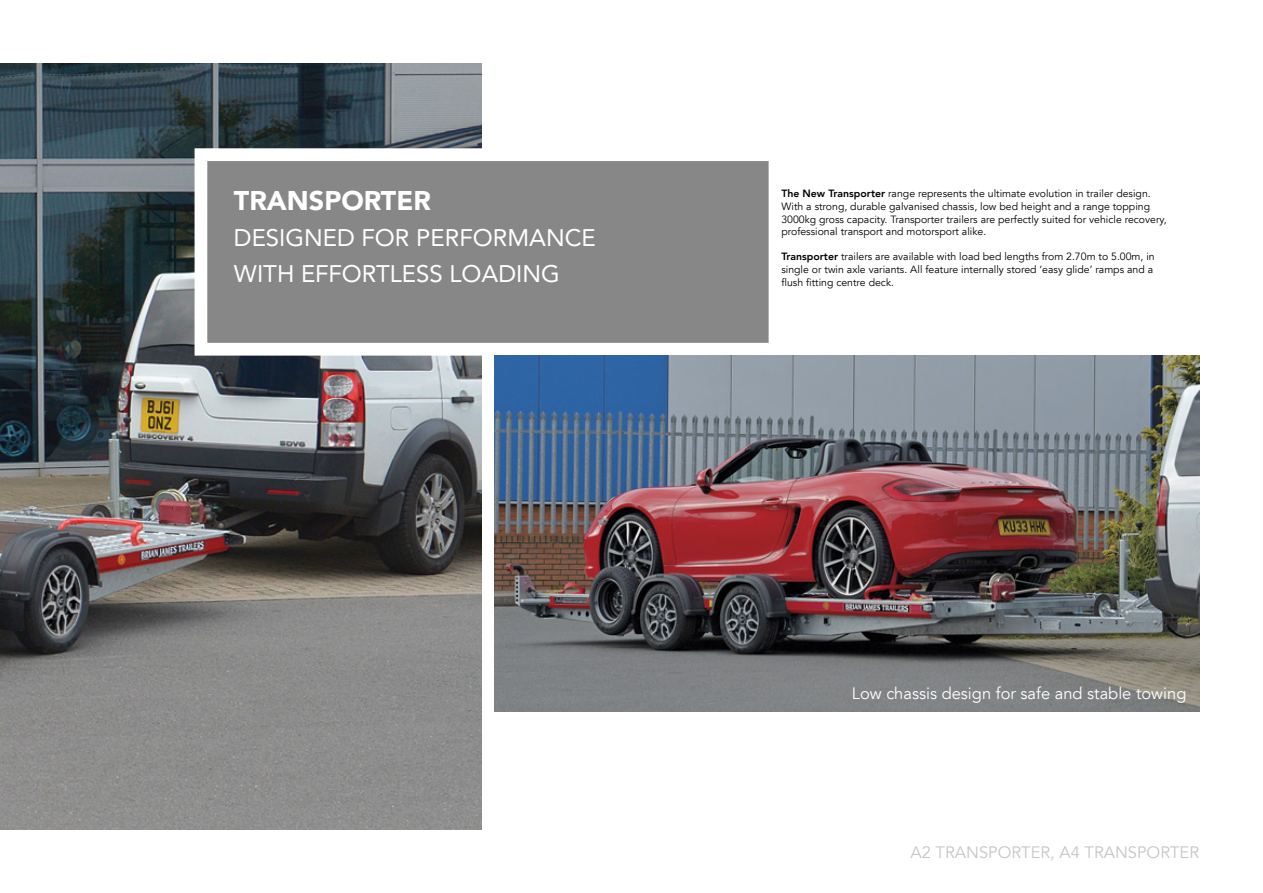
<style>
.page{position:relative;width:1263px;height:893px;background:#fff}
.page>*{position:absolute;margin:0;border:0;box-sizing:border-box;transform-origin:0 0}
.t1{font:900 27px "Avenir LT";color:#fff}
.t2{font:24px/36px "Avenir LT";color:#fff}
.t3{font:16.5px "Avenir LT";color:#fff}
.t4{font:16.5px "Avenir LT";color:#c6c6c6}
.t5{font:10.5px/12.6px "Avenir LT";color:#000}
.s1{font-weight:800}
</style>
<div class="page">
<img style="left:0;top:64px;width:482px;height:765px">
<div style="left:195px;top:148px;width:586px;height:208px;background:#878787;border:13px solid #fff"></div>
<img style="left:494px;top:356px;width:705px;height:356px">
<h1 class="t1" style="left:234px;top:184px;width:198px">TRANSPORTER</h1>
<h2 class="t2" style="left:234px;top:220px;width:363px">DESIGNED FOR PERFORMANCE<br>WITH EFFORTLESS LOADING</h2>
<p class="t5" style="left:781px;top:188px;width:387px"><span class="s1">The New Transporter</span> range represents the ultimate evolution in trailer design.<br>With a strong, durable galvanised chassis, low bed height and a range topping 3000kg gross capacity. Transporter trailers are perfectly suited for vehicle recovery, professional transport and motorsport alike.</p>
<p class="t5" style="left:781px;top:251px;width:375px"><span class="s1">Transporter</span> trailers are available with load bed lengths from 2.70m to 5.00m, in single or twin axle variants. All feature internally stored ‘easy glide’ ramps and a flush fitting centre deck.</p>
<h3 class="t3" style="left:852px;top:684px;width:336px">Low chassis design for safe and stable towing</h3>
<h3 class="t4" style="left:910px;top:842px;width:290px">A2 TRANSPORTER, A4 TRANSPORTER</h3>
</div>
